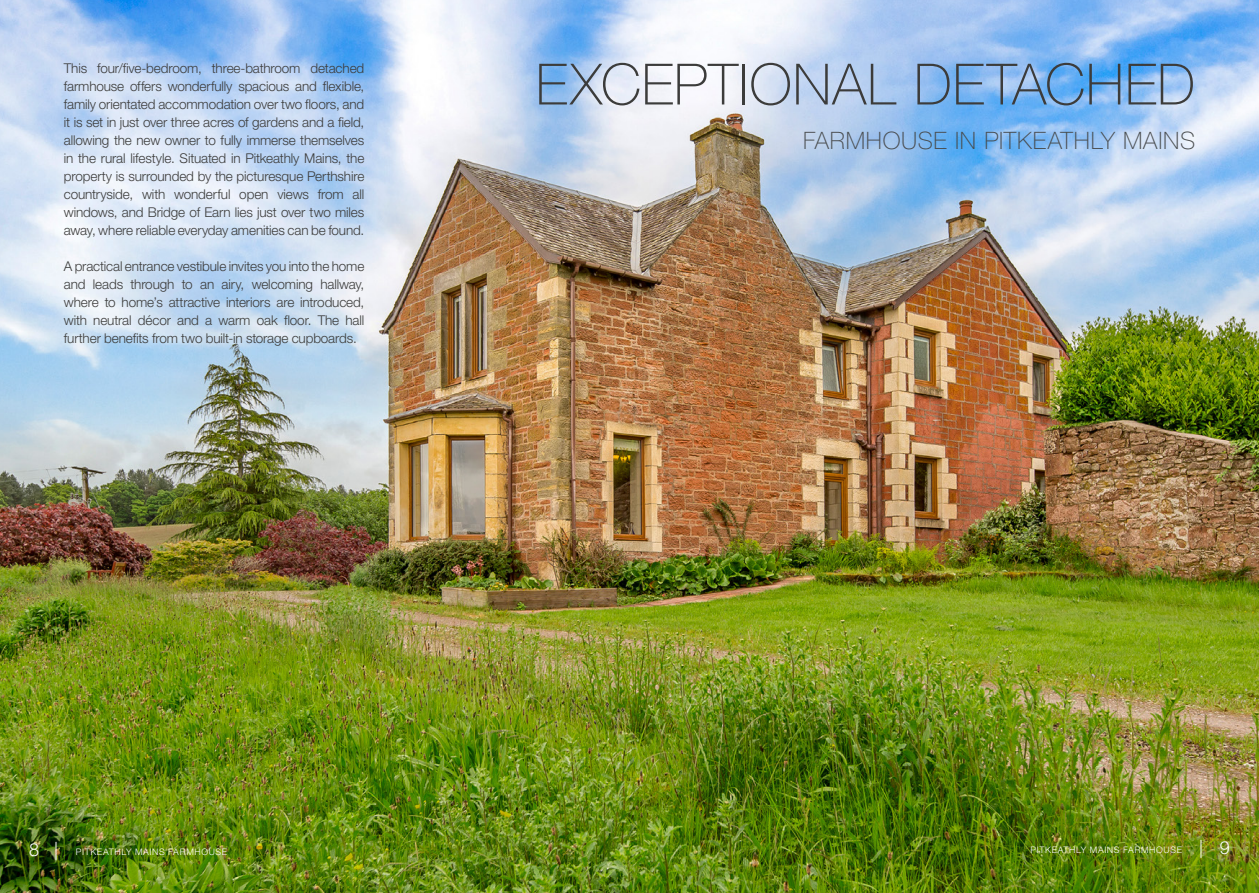
<style>
.page{position:relative;width:1259px;height:893px;background:#fff}
.page>*{position:absolute;margin:0;border:0;box-sizing:border-box;transform-origin:0 0}
.Address_line_1{font:100 57px "Helvetica Neue LT Std";letter-spacing:.015em;color:#3c3c3b}
.Address_line_1-2{font:100 24px "Helvetica Neue LT Std";letter-spacing:.03em;color:#484b4d}
.Address_line_1-3{font:300 13.5px/18px "Helvetica Neue LT Std";letter-spacing:-.01em;color:#3c3c3b;text-align:justify}
.t1{font:300 9px "Helvetica Neue LT Std";letter-spacing:.075em;color:#fff}
.s1{font-size:18px}
</style>
<div class="page">
<img style="left:0;top:0;width:1259px;height:893px">
<p class="Address_line_1-3" style="left:64px;top:59px;width:302px">This four/five-bedroom, three-bathroom detached farmhouse offers wonderfully spacious and flexible, family orientated accommodation over two floors, and it is set in just over three acres of gardens and a field, allowing the new owner to fully immerse themselves in the rural lifestyle. Situated in Pitkeathly Mains, the property is surrounded by the picturesque Perthshire countryside, with wonderful open views from all windows, and Bridge of Earn lies just over two miles away, where reliable everyday amenities can be found.</p>
<p class="Address_line_1-3" style="left:64px;top:257px;width:302px">A practical entrance vestibule invites you into the home and leads through to an airy, welcoming hallway, where to home’s attractive interiors are introduced, with neutral décor and a warm oak floor. The hall further benefits from two built-in storage cupboards.</p>
<p class="Address_line_1" style="left:535px;top:52px;width:661px">EXCEPTIONAL DETACHED</p>
<p class="Address_line_1-2" style="left:803px;top:127px;width:393px">FARMHOUSE IN PITKEATHLY MAINS</p>
<p class="t1" style="left:29px;top:846px;width:200px"><span class="s1">8 |</span> PITKEATHLY MAINS FARMHOUSE</p>
<p class="t1" style="left:1030px;top:844px;width:201px">PITKEATHLY MAINS FARMHOUSE <span class="s1">| 9</span></p>
</div>
